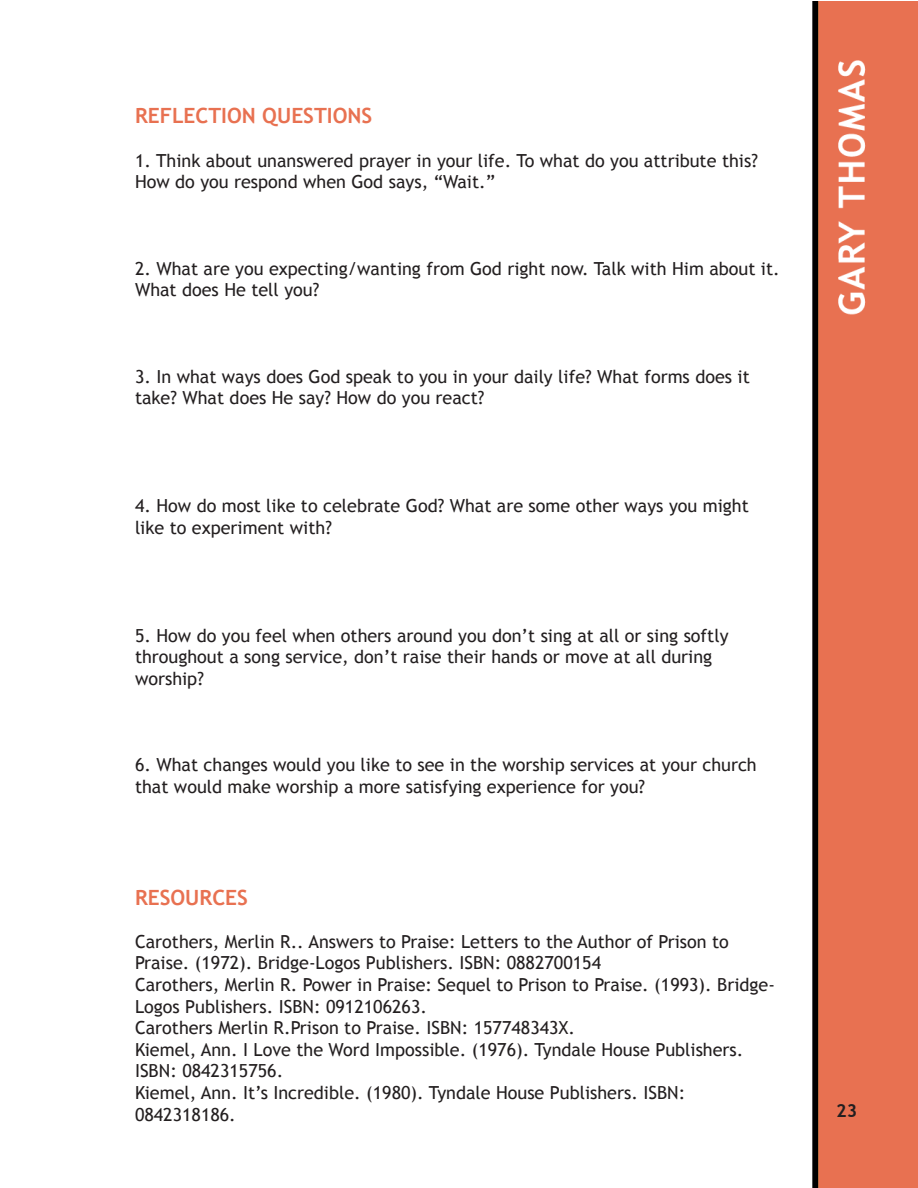
<style>
.page{position:relative;width:918px;height:1188px;background:#fff}
.page>*{position:absolute;margin:0;border:0;box-sizing:border-box;transform-origin:0 0}
.t1{font:700 21px "Trebuchet MS";color:#e87151}
.t2{font:18px/21.6px "Trebuchet MS";color:#231f20}
.t3{font:700 18px "Trebuchet MS";color:#231f20}
</style>
<div class="page">
<img style="left:812px;top:1px;width:106px;height:1187px">
<p class="t1" style="left:135px;top:103px;width:239px">REFLECTION QUESTIONS</p>
<p class="t2" style="left:135px;top:150px;width:624px">1. Think about unanswered prayer in your life. To what do you attribute this?<br>How do you respond when God says, “Wait.”</p>
<p class="t2" style="left:135px;top:258px;width:646px">2. What are you expecting/wanting from God right now. Talk with Him about it.<br>What does He tell you?</p>
<p class="t2" style="left:135px;top:366px;width:616px">3. In what ways does God speak to you in your daily life? What forms does it take? What does He say? How do you react?</p>
<p class="t2" style="left:135px;top:495px;width:615px">4. How do most like to celebrate God? What are some other ways you might like to experiment with?</p>
<p class="t2" style="left:135px;top:625px;width:595px">5. How do you feel when others around you don’t sing at all or sing softly throughout a song service, don’t raise their hands or move at all during worship?</p>
<p class="t2" style="left:135px;top:755px;width:623px">6. What changes would you like to see in the worship services at your church that would make worship a more satisfying experience for you?</p>
<p class="t1" style="left:135px;top:884px;width:114px">RESOURCES</p>
<p class="t2" style="left:135px;top:931px;width:595px">Carothers, Merlin R.. Answers to Praise: Letters to the Author of Prison to<br>Praise. (1972). Bridge-Logos Publishers. ISBN: 0882700154</p>
<p class="t2" style="left:135px;top:974px;width:642px">Carothers, Merlin R. Power in Praise: Sequel to Prison to Praise. (1993). Bridge-<br>Logos Publishers. ISBN: 0912106263.</p>
<p class="t2" style="left:135px;top:1017px;width:442px">Carothers Merlin R.Prison to Praise. ISBN: 157748343X.</p>
<p class="t2" style="left:135px;top:1039px;width:610px">Kiemel, Ann. I Love the Word Impossible. (1976). Tyndale House Publishers.<br>ISBN: 0842315756.</p>
<p class="t2" style="left:135px;top:1082px;width:552px">Kiemel, Ann. It’s Incredible. (1980). Tyndale House Publishers. ISBN:<br>0842318186.</p>
<p class="t3" style="left:836px;top:1099px;width:11px">23</p>
</div>
